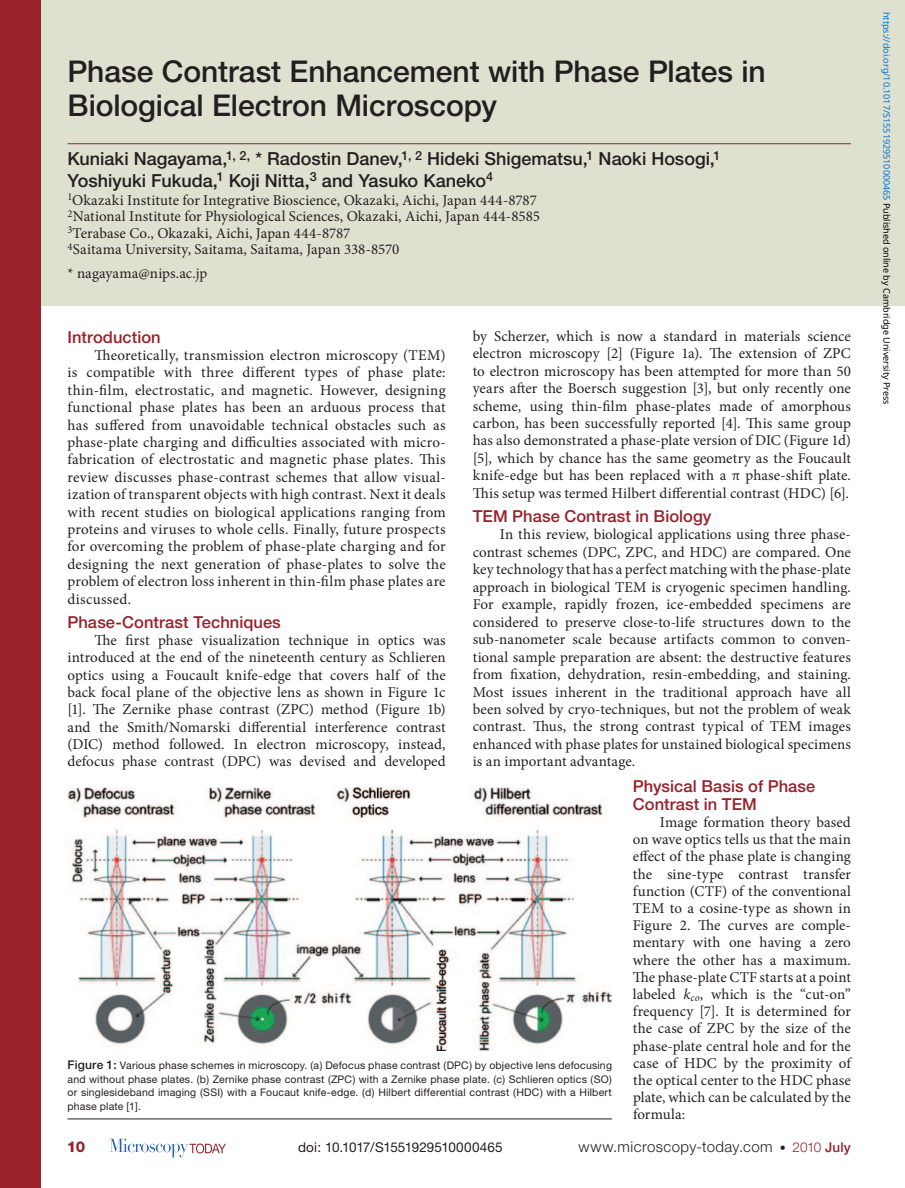
<style>
.page{position:relative;width:905px;height:1188px;background:#fff}
.page>*{position:absolute;margin:0;border:0;box-sizing:border-box;transform-origin:0 0}
.t1{font:500 30px/34.5px "Helvetica Neue";letter-spacing:-.005em;color:#231f20}
.t2{font:500 18px/21.8px "Helvetica Neue";color:#231f20}
.t3{font:500 16.5px/18px "Helvetica Neue";letter-spacing:.005em;color:#98212a}
.t4{font:15px/17.4px "Minion Pro";letter-spacing:.005em;color:#231f20;text-align:justify}
.t5{font:300 15px "Helvetica Neue";letter-spacing:.03em;color:#231f20}
.t6{font:800 15px "Helvetica Neue";color:#98212a}
.t7{font:13.5px "Helvetica Neue";letter-spacing:.005em;color:#231f20}
.t8{font:10.5px/13.5px "Helvetica Neue";letter-spacing:.02em;color:#231f20;text-align:justify}
.t9{font:9px "Noto Sans";color:#0172cf}
.s1{font-style:italic}
.s2{font-weight:500;font-size:12px}
.s3{font-size:12px}
.s4{font-size:13.5px;color:#98212a}
.s5{font-weight:500;font-size:13.5px;color:#98212a}
.s6{color:#000}
</style>
<div class="page">
<svg style="left:110px;top:1139px;width:116px;height:18px"></svg>
<div style="left:10px;top:0;width:894px;height:306px;background:#dfe1d0"></div>
<hr style="left:68px;top:143px;width:782px;height:1px;background:#98212a">
<div style="left:0;top:0;width:40px;height:1188px;background:#98212a"></div>
<img style="left:68px;top:787px;width:544px;height:264px">
<hr style="left:67px;top:1119px;width:545px;height:1px;background:#231f20">
<h1 class="t1" style="left:68px;top:54px;width:699px">Phase Contrast Enhancement with Phase Plates in<br>Biological Electron Microscopy</h1>
<p class="t2" style="left:68px;top:148px;width:654px">Kuniaki Nagayama,<sup>1,</sup> <sup>2,</sup> * Radostin Danev,<sup>1,</sup> <sup>2</sup> Hideki Shigematsu,<sup>1</sup> Naoki Hosogi,<sup>1<br></sup>Yoshiyuki Fukuda,<sup>1</sup> Koji Nitta,<sup>3</sup> and Yasuko Kaneko<sup>4</sup></p>
<p class="t4" style="left:68px;top:192px;width:474px;line-height:16.5px;text-align:left"><sup>1</sup>Okazaki Institute for Integrative Bioscience, Okazaki, Aichi, Japan 444-8787<br><sup>2</sup>National Institute for Physiological Sciences, Okazaki, Aichi, Japan 444-8585<br><sup>3</sup>Terabase Co., Okazaki, Aichi, Japan 444-8787<br><sup>4</sup>Saitama University, Saitama, Saitama, Japan 338-8570</p>
<p class="t4" style="left:67px;top:265px;width:141px">* nagayama@nips.ac.jp</p>
<p class="t4" style="left:472px;top:327px;width:380px">by Scherzer, which is now a standard in materials science electron microscopy [2] (Figure 1a). The extension of ZPC to electron microscopy has been attempted for more than 50 years after the Boersch suggestion [3], but only recently one scheme, using thin-film phase-plates made of amorphous carbon, has been successfully reported [4]. This same group has also demonstrated a phase-plate version of DIC (Figure 1d) [5], which by chance has the same geometry as the Foucault knife-edge but has been replaced with a π phase-shift plate.<br>This setup was termed Hilbert differential contrast (HDC) [6].</p>
<p class="t3" style="left:472px;top:507px;width:240px">TEM Phase Contrast in Biology</p>
<p class="t4" style="left:472px;top:526px;width:380px;text-indent:27px">In this review, biological applications using three phase&shy;contrast schemes (DPC, ZPC, and HDC) are compared. One key technology that has a perfect matching with the phase-plate approach in biological TEM is cryogenic specimen handling.<br>For example, rapidly frozen, ice-embedded specimens are considered to preserve close-to-life structures down to the sub-nanometer scale because artifacts common to conven&shy;tional sample preparation are absent: the destructive features from fixation, dehydration, resin-embedding, and staining.<br>Most issues inherent in the traditional approach have all been solved by cryo-techniques, but not the problem of weak contrast. Thus, the strong contrast typical of TEM images enhanced with phase plates for unstained biological specimens is an important advantage.</p>
<p class="t3" style="left:633px;top:777px;width:184px">Physical Basis of Phase<br>Contrast in TEM</p>
<p class="t4" style="left:633px;top:814px;width:220px;text-indent:27px">Image formation theory based on wave optics tells us that the main effect of the phase plate is changing the sine-type contrast transfer function (CTF) of the conventional TEM to a cosine-type as shown in Figure 2. The curves are comple&shy;mentary with one having a zero where the other has a maximum.<br>The phase-plate CTF starts at a point labeled <span class="s1">k</span><sub>co</sub>, which is the “cut-on” frequency [7]. It is determined for the case of ZPC by the size of the phase-plate central hole and for the case of HDC by the proximity of the optical center to the HDC phase plate, which can be calculated by the formula:</p>
<p class="t3" style="left:68px;top:328px;width:95px">Introduction</p>
<p class="t4" style="left:68px;top:347px;width:380px;text-indent:27px">Theoretically, transmission electron microscopy (TEM) is compatible with three different types of phase plate: thin-film, electrostatic, and magnetic. However, designing functional phase plates has been an arduous process that has suffered from unavoidable technical obstacles such as phase-plate charging and difficulties associated with micro&shy;fabrication of electrostatic and magnetic phase plates. This review discusses phase-contrast schemes that allow visual&shy;ization of transparent objects with high contrast. Next it deals with recent studies on biological applications ranging from proteins and viruses to whole cells. Finally, future prospects for overcoming the problem of phase-plate charging and for designing the next generation of phase-plates to solve the problem of electron loss inherent in thin-film phase plates are discussed.</p>
<p class="t3" style="left:68px;top:613px;width:215px">Phase-Contrast Techniques</p>
<p class="t4" style="left:68px;top:632px;width:380px;text-indent:27px">The first phase visualization technique in optics was introduced at the end of the nineteenth century as Schlieren optics using a Foucault knife-edge that covers half of the back focal plane of the objective lens as shown in Figure 1c [1]. The Zernike phase contrast (ZPC) method (Figure 1b) and the Smith/Nomarski differential interference contrast (DIC) method followed. In electron microscopy, instead, defocus phase contrast (DPC) was devised and developed</p>
<p class="t8" style="left:67px;top:1058px;width:546px"><span class="s2">Figure 1:</span> Various phase schemes in microscopy. (a) Defocus phase contrast (DPC) by objective lens defocusing and without phase plates. (b) Zernike phase contrast (ZPC) with a Zernike phase plate. (c) Schlieren optics (SO) or singlesideband imaging (SSI) with a Foucaut knife-edge. (d) Hilbert differential contrast (HDC) with a Hilbert phase plate [1].</p>
<p class="t6" style="left:67px;top:1138px;width:20px">10</p>
<p class="t7" style="left:298px;top:1139px;width:206px">doi: 10.1017/S1551929510000465</p>
<p class="t5" style="left:578px;top:1137px;width:274px">www.microscopy-today.com <span class="s3">•</span> <span class="s4">2010</span> <span class="s5">July</span></p>
<p class="t9" style="left:893px;top:12px;width:394px;rotate:90deg">https://doi.org/10.1017/S1551929510000465 <span class="s6">Published online by Cambridge University Press</span></p>
</div>
